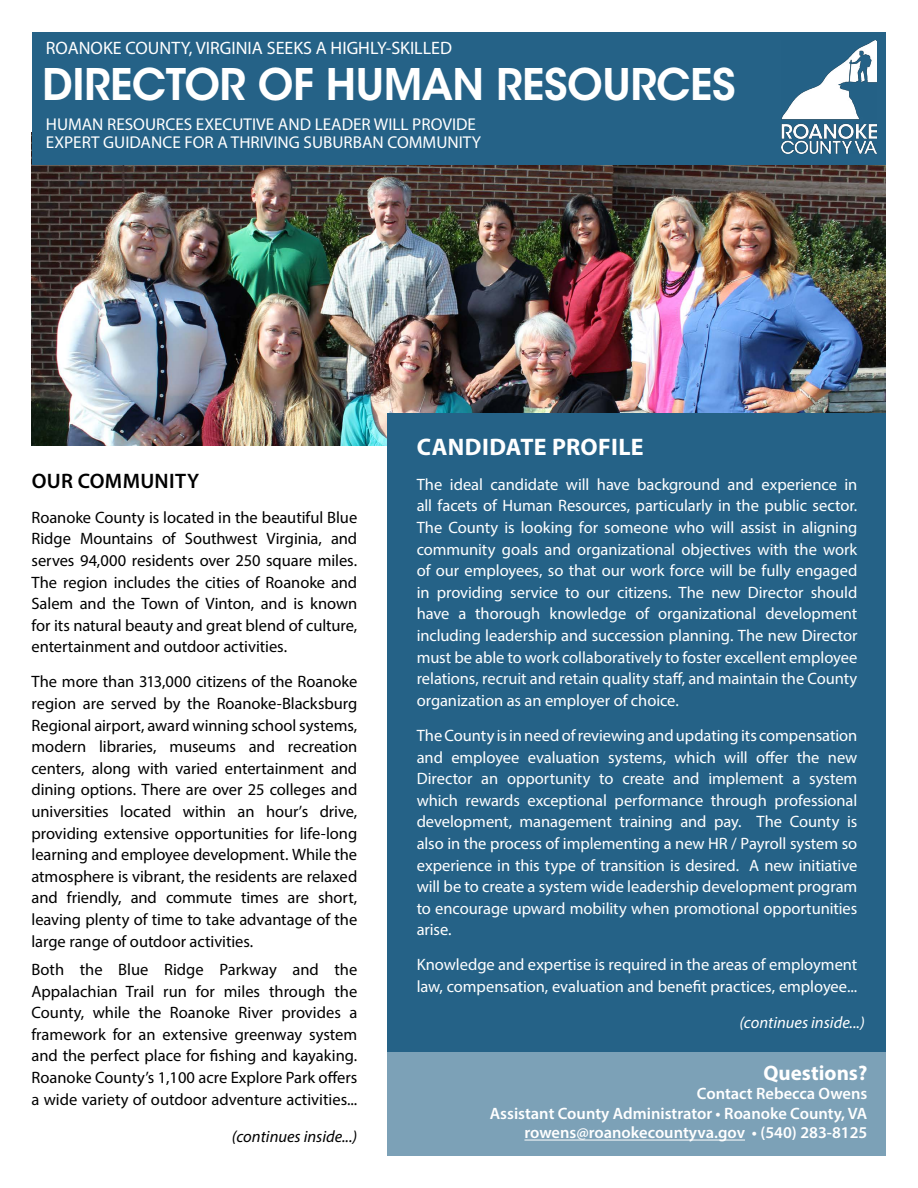
<style>
.page{position:relative;width:918px;height:1188px;background:#fff}
.page>*{position:absolute;margin:0;border:0;box-sizing:border-box;transform-origin:0 0}
.t1{font:600 43.2px "ITC Avant Garde Std";letter-spacing:-.01em;color:#fff}
.t2{font:700 24px "Myriad Pro";letter-spacing:.01em;color:#fff}
.t3{font:600 21px "Myriad Pro";letter-spacing:.015em;color:#000}
.t4{font:700 21px "Myriad Pro";color:#fff}
.t5{font:18px "Myriad Pro";color:#fff}
.t6{font:17.1px/18.3px "Myriad Pro";color:#fff}
.t7{font:16.5px/21.6px "Myriad Pro";letter-spacing:-.005em;color:#fff;text-align:justify}
.t8{font:16.5px/21.6px "Myriad Pro";color:#000;text-align:justify}
.t9{font:600 16.5px/19.5px "Myriad Pro";color:#fff;text-align:right}
.t10{font:italic 16.5px "Myriad Pro";color:#000}
.t11{font:italic 16.5px "Myriad Pro";color:#fff}
</style>
<div class="page">
<img style="left:32px;top:164px;width:854px;height:281px">
<div style="left:387px;top:413px;width:499px;height:743px;background:#256287"></div>
<div style="left:32px;top:32px;width:854px;height:132px;background:#256287"></div>
<div style="left:387px;top:1052px;width:499px;height:104px;background:#7ca1b7"></div>
<hr style="left:524px;top:1140px;width:221px;height:1px;background:#fff">
<img style="left:782px;top:40px;width:95px;height:114px">
<p class="t5" style="left:46px;top:37px;width:408px">ROANOKE COUNTY, VIRGINIA SEEKS A HIGHLY-SKILLED</p>
<h1 class="t1" style="left:42px;top:57px;width:695px">DIRECTOR OF HUMAN RESOURCES</h1>
<p class="t6" style="left:46px;top:115px;width:437px">HUMAN RESOURCES EXECUTIVE AND LEADER WILL PROVIDE<br>EXPERT GUIDANCE FOR A THRIVING SUBURBAN COMMUNITY</p>
<p class="t3" style="left:32px;top:467px;width:169px">OUR COMMUNITY</p>
<p class="t8" style="left:32px;top:506px;width:327px">Roanoke County is located in the beautiful Blue Ridge Mountains of Southwest Virginia, and serves 94,000 residents over 250 square miles.<br>The region includes the cities of Roanoke and Salem and the Town of Vinton, and is known for its natural beauty and great blend of culture, entertainment and outdoor activities.</p>
<p class="t8" style="left:32px;top:671px;width:327px">The more than 313,000 citizens of the Roanoke region are served by the Roanoke-Blacksburg Regional airport, award winning school systems, modern libraries, museums and recreation centers, along with varied entertainment and dining options. There are over 25 colleges and universities located within an hour’s drive, providing extensive opportunities for life-long learning and employee development. While the atmosphere is vibrant, the residents are relaxed and friendly, and commute times are short, leaving plenty of time to take advantage of the large range of outdoor activities.</p>
<p class="t8" style="left:32px;top:958px;width:327px">Both the Blue Ridge Parkway and the Appalachian Trail run for miles through the County, while the Roanoke River provides a framework for an extensive greenway system and the perfect place for fishing and kayaking.<br>Roanoke County’s 1,100 acre Explore Park offers a wide variety of outdoor adventure activities...</p>
<p class="t10" style="left:232px;top:1127px;width:127px">(continues inside...)</p>
<h2 class="t2" style="left:417px;top:431px;width:228px">CANDIDATE PROFILE</h2>
<p class="t7" style="left:417px;top:473px;width:442px">The ideal candidate will have background and experience in all facets of Human Resources, particularly in the public sector.<br>The County is looking for someone who will assist in aligning community goals and organizational objectives with the work of our employees, so that our work force will be fully engaged in providing service to our citizens. The new Director should have a thorough knowledge of organizational development including leadership and succession planning. The new Director must be able to work collaboratively to foster excellent employee relations, recruit and retain quality staff, and maintain the County organization as an employer of choice.</p>
<p class="t7" style="left:417px;top:724px;width:442px">The County is in need of reviewing and updating its compensation and employee evaluation systems, which will offer the new Director an opportunity to create and implement a system which rewards exceptional performance through professional development, management training and pay. The County is also in the process of implementing a new HR / Payroll system so experience in this type of transition is desired. A new initiative will be to create a system wide leadership development program to encourage upward mobility when promotional opportunities arise.</p>
<p class="t7" style="left:417px;top:954px;width:442px">Knowledge and expertise is required in the areas of employment law, compensation, evaluation and benefit practices, employee...</p>
<p class="t11" style="left:739px;top:1013px;width:127px">(continues inside...)</p>
<p class="t4" style="left:764px;top:1059px;width:105px">Questions?</p>
<p class="t9" style="left:490px;top:1084px;width:379px">Contact Rebecca Owens<br>Assistant County Administrator • Roanoke County, VA rowens@roanokecountyva.gov • (540) 283-8125</p>
</div>
